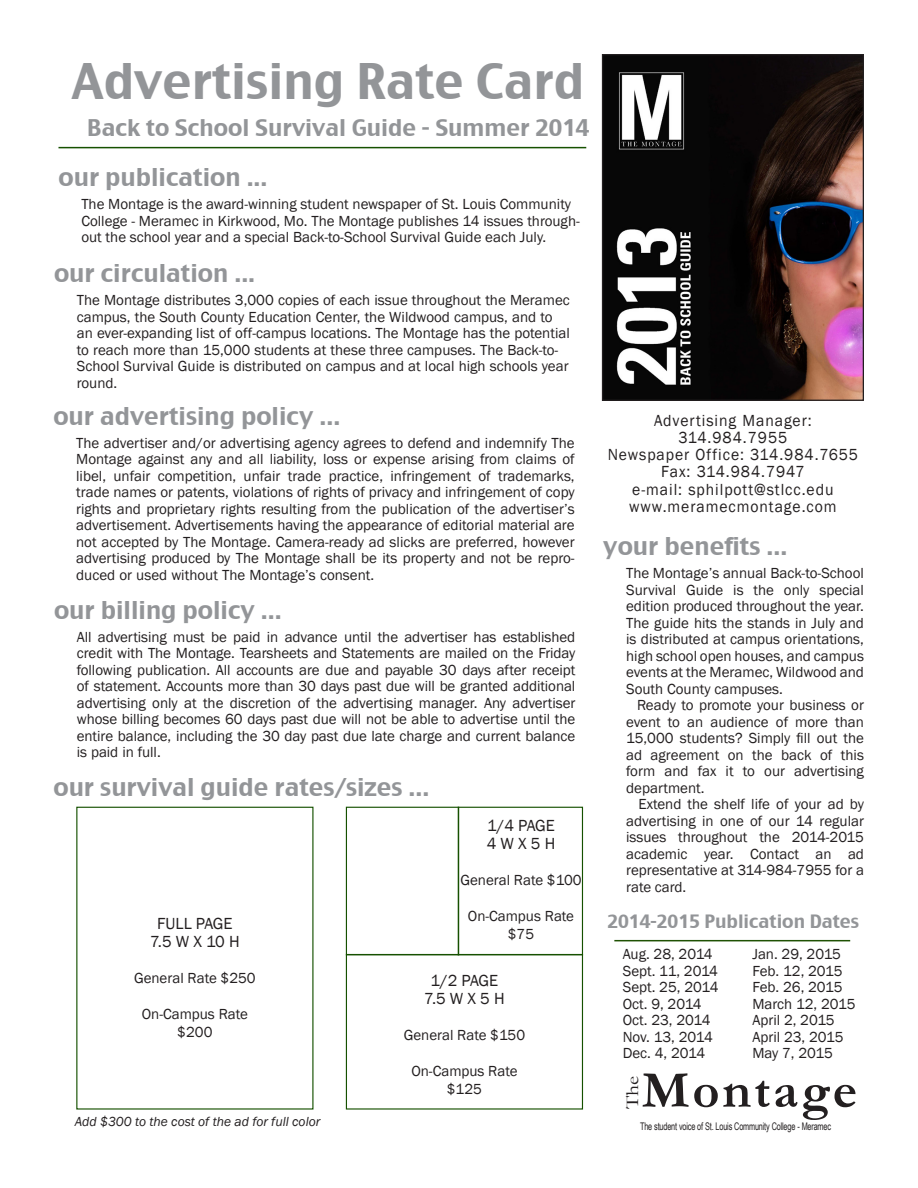
<style>
.page{position:relative;width:918px;height:1188px;background:#fff}
.page>*{position:absolute;margin:0;border:0;box-sizing:border-box;transform-origin:0 0}
.t1{font:700 52.5px "Garamond";letter-spacing:.05em;color:#231f20}
.t2{font:48px "Charcoal CY";color:#939598}
.t3{font:24px "Charcoal CY";color:#939598}
.t4{font:22.5px "Charcoal CY";color:#939598}
.t5{font:18px "Charcoal CY";color:#939598}
.t6{font:18px "Garamond";color:#231f20;scale:1.2 1}
.t7{font:16.5px/17.2px "Franklin Gothic";letter-spacing:.06em;color:#231f20;text-align:center;scale:.95 1}
.t8{font:16.5px "Franklin Gothic";letter-spacing:.06em;color:#231f20}
.t9{font:16.5px "Franklin Gothic";color:#231f20}
.t10{font:15px/16.5px "Franklin Gothic";color:#231f20;text-align:justify}
.t11{font:italic 13.5px "Franklin Gothic";color:#231f20}
.t12{font:10.5px "Arial Narrow";letter-spacing:-.02em;color:#231f20;scale:.85 1}
</style>
<div class="page">
<img style="left:604px;top:56px;width:258px;height:343px">
<div style="left:602px;top:54px;width:262px;height:347px;border:1px solid #231f20"></div>
<hr style="left:58px;top:147px;width:528px;height:1px;background:#165100">
<div style="left:346px;top:807px;width:237px;height:303px;border:1px solid #165100"></div>
<hr style="left:346px;top:954px;width:237px;height:1px;background:#165100">
<hr style="left:458px;top:807px;width:1px;height:148px;background:#165100">
<hr style="left:614px;top:940px;width:236px;height:1px;background:#1f5103">
<p class="t2" style="left:71px;top:51px;width:515px">Advertising Rate Card</p>
<p class="t4" style="left:87px;top:114px;width:504px">Back to School Survival Guide - Summer 2014</p>
<p class="t3" style="left:58px;top:162px;width:211px">our publication ...</p>
<p class="t10" style="left:81px;top:196px;width:500px;text-align:left">The Montage is the award-winning student newspaper of St. Louis Community<br>College - Meramec in Kirkwood, Mo. The Montage publishes 14 issues through&shy;out the school year and a special Back-to-School Survival Guide each July.</p>
<p class="t3" style="left:54px;top:258px;width:203px">our circulation ...</p>
<p class="t10" style="left:77px;top:292px;width:495px;text-align:left">The Montage distributes 3,000 copies of each issue throughout the Meramec campus, the South County Education Center, the Wildwood campus, and to an ever-expanding list of off-campus locations. The Montage has the potential to reach more than 15,000 students at these three campuses. The Back-to-School Survival Guide is distributed on campus and at local high schools year round.</p>
<p class="t3" style="left:53px;top:401px;width:289px">our advertising policy ...</p>
<p class="t10" style="left:76px;top:435px;width:500px">The advertiser and/or advertising agency agrees to defend and indemnify The Montage against any and all liability, loss or expense arising from claims of libel, unfair competition, unfair trade practice, infringement of trademarks, trade names or patents, violations of rights of privacy and infringement of copy rights and proprietary rights resulting from the publication of the advertiser’s advertisement. Advertisements having the appearance of editorial material are not accepted by The Montage. Camera-ready ad slicks are preferred, however advertising produced by The Montage shall be its property and not be repro&shy;duced or used without The Montage’s consent.</p>
<p class="t3" style="left:54px;top:595px;width:229px">our billing policy ...</p>
<p class="t10" style="left:77px;top:629px;width:500px">All advertising must be paid in advance until the advertiser has established credit with The Montage. Tearsheets and Statements are mailed on the Friday following publication. All accounts are due and payable 30 days after receipt of statement. Accounts more than 30 days past due will be granted additional advertising only at the discretion of the advertising manager. Any advertiser whose billing becomes 60 days past due will not be able to advertise until the entire balance, including the 30 day past due late charge and current balance is paid in full.</p>
<p class="t3" style="left:53px;top:772px;width:378px">our survival guide rates/sizes ...</p>
<p class="t9" style="left:157px;top:913px;width:77px">FULL PAGE</p>
<p class="t8" style="left:150px;top:931px;width:91px">7.5 W X 10 H</p>
<p class="t10" style="left:134px;top:970px;width:123px">General Rate $250</p>
<p class="t10" style="left:142px;top:1006px;width:108px">On-Campus Rate</p>
<p class="t10" style="left:177px;top:1024px;width:37px">$200</p>
<p class="t11" style="left:75px;top:1113px;width:247px">Add $300 to the cost of the ad for full color</p>
<p class="t8" style="left:487px;top:815px;width:69px">1/4 PAGE</p>
<p class="t8" style="left:487px;top:833px;width:70px">4 W X 5 H</p>
<p class="t10" style="left:460px;top:872px;width:123px">General Rate $100</p>
<p class="t10" style="left:468px;top:908px;width:108px">On-Campus Rate</p>
<p class="t10" style="left:508px;top:926px;width:28px">$75</p>
<p class="t8" style="left:431px;top:971px;width:69px">1/2 PAGE</p>
<p class="t8" style="left:424px;top:989px;width:82px">7.5 W X 5 H</p>
<p class="t10" style="left:404px;top:1028px;width:123px">General Rate $150</p>
<p class="t10" style="left:411px;top:1064px;width:108px">On-Campus Rate</p>
<p class="t10" style="left:447px;top:1082px;width:37px">$125</p>
<p class="t7" style="left:654px;top:412px;width:168px">Advertising Manager:<br>314.984.7955</p>
<p class="t7" style="left:608px;top:446px;width:265px">Newspaper Office: 314.984.7655</p>
<p class="t7" style="left:661px;top:464px;width:152px">Fax: 314.984.7947</p>
<p class="t7" style="left:632px;top:481px;width:213px">e-mail: sphilpott@stlcc.edu</p>
<p class="t7" style="left:629px;top:498px;width:220px">www.meramecmontage.com</p>
<p class="t3" style="left:603px;top:531px;width:186px">your benefits ...</p>
<p class="t10" style="left:626px;top:566px;width:239px">The Montage’s annual Back-to-School Survival Guide is the only special edition produced throughout the year.<br>The guide hits the stands in July and is distributed at campus orientations, high school open houses, and campus events at the Meramec, Wildwood and South County campuses.</p>
<p class="t10" style="left:626px;top:698px;width:239px;text-indent:11px">Ready to promote your business or event to an audience of more than 15,000 students? Simply fill out the ad agreement on the back of this form and fax it to our advertising department.</p>
<p class="t10" style="left:626px;top:797px;width:239px;text-indent:12px">Extend the shelf life of your ad by advertising in one of our 14 regular issues throughout the 2014-2015 academic year. Contact an ad representative at 314-984-7955 for a rate card.</p>
<p class="t5" style="left:607px;top:910px;width:253px">2014-2015 Publication Dates</p>
<p class="t10" style="left:623px;top:946px;width:91px">Aug. 28, 2014</p>
<p class="t10" style="left:623px;top:963px;width:97px">Sept. 11, 2014</p>
<p class="t10" style="left:623px;top:979px;width:97px">Sept. 25, 2014</p>
<p class="t10" style="left:623px;top:996px;width:80px">Oct. 9, 2014</p>
<p class="t10" style="left:623px;top:1012px;width:89px">Oct. 23, 2014</p>
<p class="t10" style="left:623px;top:1029px;width:92px">Nov. 13, 2014</p>
<p class="t10" style="left:623px;top:1045px;width:84px">Dec. 4, 2014</p>
<p class="t10" style="left:752px;top:946px;width:90px">Jan. 29, 2015</p>
<p class="t10" style="left:752px;top:963px;width:92px">Feb. 12, 2015</p>
<p class="t10" style="left:752px;top:979px;width:92px">Feb. 26, 2015</p>
<p class="t10" style="left:752px;top:996px;width:105px">March 12, 2015</p>
<p class="t10" style="left:752px;top:1012px;width:84px">April 2, 2015</p>
<p class="t10" style="left:752px;top:1029px;width:93px">April 23, 2015</p>
<p class="t10" style="left:752px;top:1045px;width:82px">May 7, 2015</p>
<p class="t6" style="left:622px;top:1109px;width:30px;rotate:-90deg">The</p>
<p class="t1" style="left:642px;top:1059px;width:217px">Montage</p>
<p class="t12" style="left:640px;top:1119px;width:226px">The student voice of St. Louis Community College - Meramec</p>
</div>
